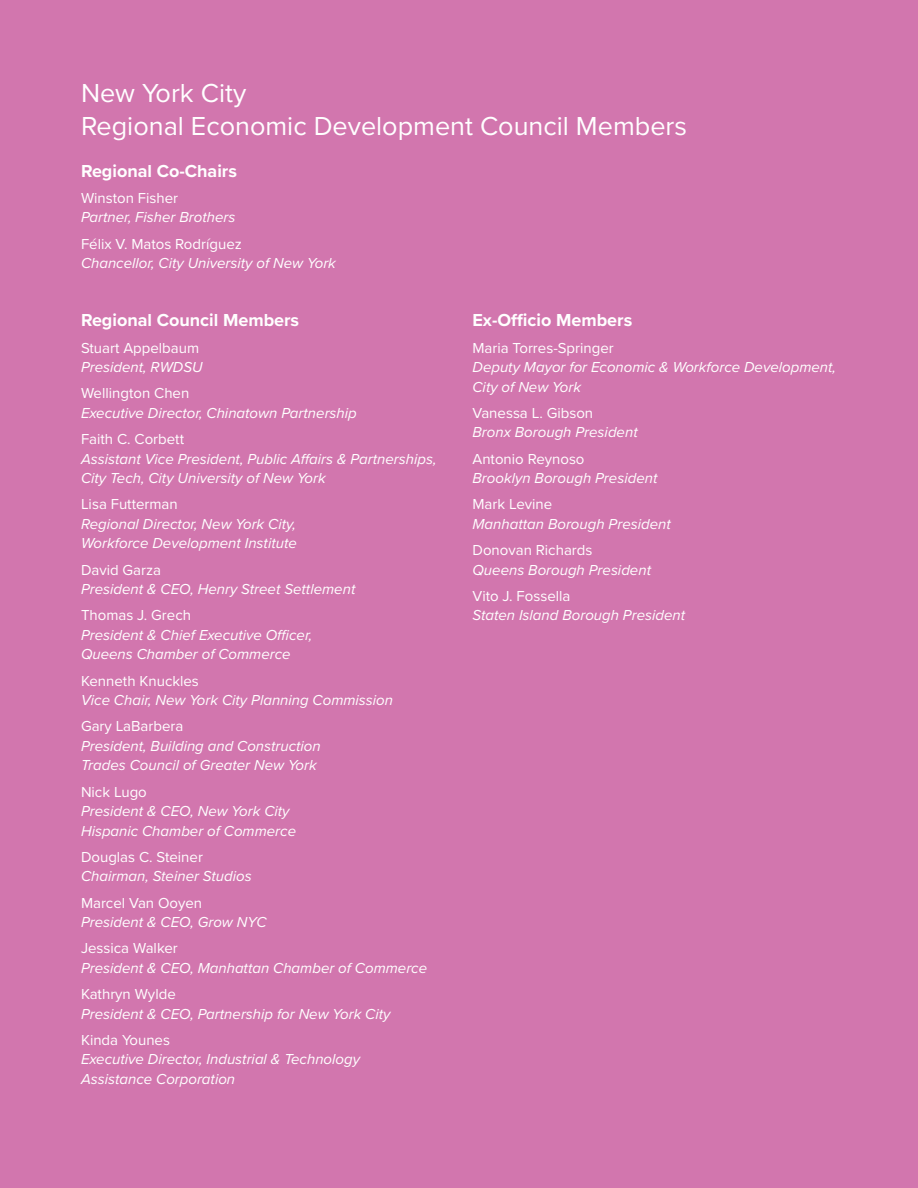
<style>
.page{position:relative;width:918px;height:1188px;background:#d276ae}
.page>*{position:absolute;margin:0;border:0;box-sizing:border-box;transform-origin:0 0}
.subhead1{font:27px/32.4px "Proxima Nova";color:#fff}
.subhead3{font:700 18px "Proxima Nova";color:#fff}
.t1{font:italic 15px/19.5px "Proxima Nova";color:#fff}
.t2{font:15px "Proxima Nova";color:#fff}
</style>
<div class="page">
<p class="subhead1" style="left:81px;top:76px;width:608px">New York City<br>Regional Economic Development Council Members</p>
<p class="subhead3" style="left:81px;top:157px;width:158px">Regional Co-Chairs</p>
<p class="t2" style="left:81px;top:187px;width:99px">Winston Fisher</p>
<p class="t1" style="left:81px;top:207px;width:156px">Partner, Fisher Brothers</p>
<p class="t2" style="left:81px;top:232px;width:162px">Félix V. Matos Rodríguez</p>
<p class="t1" style="left:81px;top:253px;width:256px">Chancellor, City University of New York</p>
<p class="subhead3" style="left:81px;top:307px;width:220px">Regional Council Members</p>
<p class="t2" style="left:81px;top:336px;width:120px">Stuart Appelbaum</p>
<p class="t1" style="left:81px;top:357px;width:123px">President, RWDSU</p>
<p class="t2" style="left:81px;top:382px;width:110px">Wellington Chen</p>
<p class="t1" style="left:81px;top:402px;width:277px">Executive Director, Chinatown Partnership</p>
<p class="t2" style="left:81px;top:428px;width:105px">Faith C. Corbett</p>
<p class="t1" style="left:81px;top:448px;width:357px">Assistant Vice President, Public Affairs &amp; Partnerships,<br>City Tech, City University of New York</p>
<p class="t2" style="left:81px;top:493px;width:98px">Lisa Futterman</p>
<p class="t1" style="left:81px;top:513px;width:217px">Regional Director, New York City,<br>Workforce Development Institute</p>
<p class="t2" style="left:81px;top:558px;width:82px">David Garza</p>
<p class="t1" style="left:81px;top:579px;width:276px">President &amp; CEO, Henry Street Settlement</p>
<p class="t2" style="left:81px;top:604px;width:112px">Thomas J. Grech</p>
<p class="t1" style="left:81px;top:624px;width:233px">President &amp; Chief Executive Officer,<br>Queens Chamber of Commerce</p>
<p class="t2" style="left:81px;top:669px;width:119px">Kenneth Knuckles</p>
<p class="t1" style="left:81px;top:690px;width:314px">Vice Chair, New York City Planning Commission</p>
<p class="t2" style="left:81px;top:715px;width:104px">Gary LaBarbera</p>
<p class="t1" style="left:81px;top:735px;width:241px">President, Building and Construction<br>Trades Council of Greater New York</p>
<p class="t2" style="left:81px;top:780px;width:67px">Nick Lugo</p>
<p class="t1" style="left:81px;top:801px;width:217px">President &amp; CEO, New York City<br>Hispanic Chamber of Commerce</p>
<p class="t2" style="left:81px;top:846px;width:123px">Douglas C. Steiner</p>
<p class="t1" style="left:81px;top:866px;width:172px">Chairman, Steiner Studios</p>
<p class="t2" style="left:81px;top:891px;width:123px">Marcel Van Ooyen</p>
<p class="t1" style="left:81px;top:912px;width:187px">President &amp; CEO, Grow NYC</p>
<p class="t2" style="left:81px;top:937px;width:98px">Jessica Walker</p>
<p class="t1" style="left:81px;top:957px;width:348px">President &amp; CEO, Manhattan Chamber of Commerce</p>
<p class="t2" style="left:81px;top:983px;width:96px">Kathryn Wylde</p>
<p class="t1" style="left:81px;top:1003px;width:311px">President &amp; CEO, Partnership for New York City</p>
<p class="t2" style="left:81px;top:1029px;width:91px">Kinda Younes</p>
<p class="t1" style="left:81px;top:1049px;width:281px">Executive Director, Industrial &amp; Technology<br>Assistance Corporation</p>
<p class="subhead3" style="left:472px;top:307px;width:161px">Ex-Officio Members</p>
<p class="t2" style="left:472px;top:336px;width:143px">Maria Torres-Springer</p>
<p class="t1" style="left:472px;top:357px;width:365px">Deputy Mayor for Economic &amp; Workforce Development,<br>City of New York</p>
<p class="t2" style="left:472px;top:402px;width:122px">Vanessa L. Gibson</p>
<p class="t1" style="left:472px;top:422px;width:167px">Bronx Borough President</p>
<p class="t2" style="left:472px;top:447px;width:114px">Antonio Reynoso</p>
<p class="t1" style="left:472px;top:468px;width:186px">Brooklyn Borough President</p>
<p class="t2" style="left:472px;top:493px;width:81px">Mark Levine</p>
<p class="t1" style="left:472px;top:513px;width:200px">Manhattan Borough President</p>
<p class="t2" style="left:472px;top:539px;width:121px">Donovan Richards</p>
<p class="t1" style="left:472px;top:559px;width:180px">Queens Borough President</p>
<p class="t2" style="left:472px;top:585px;width:99px">Vito J. Fossella</p>
<p class="t1" style="left:472px;top:605px;width:214px">Staten Island Borough President</p>
</div>
